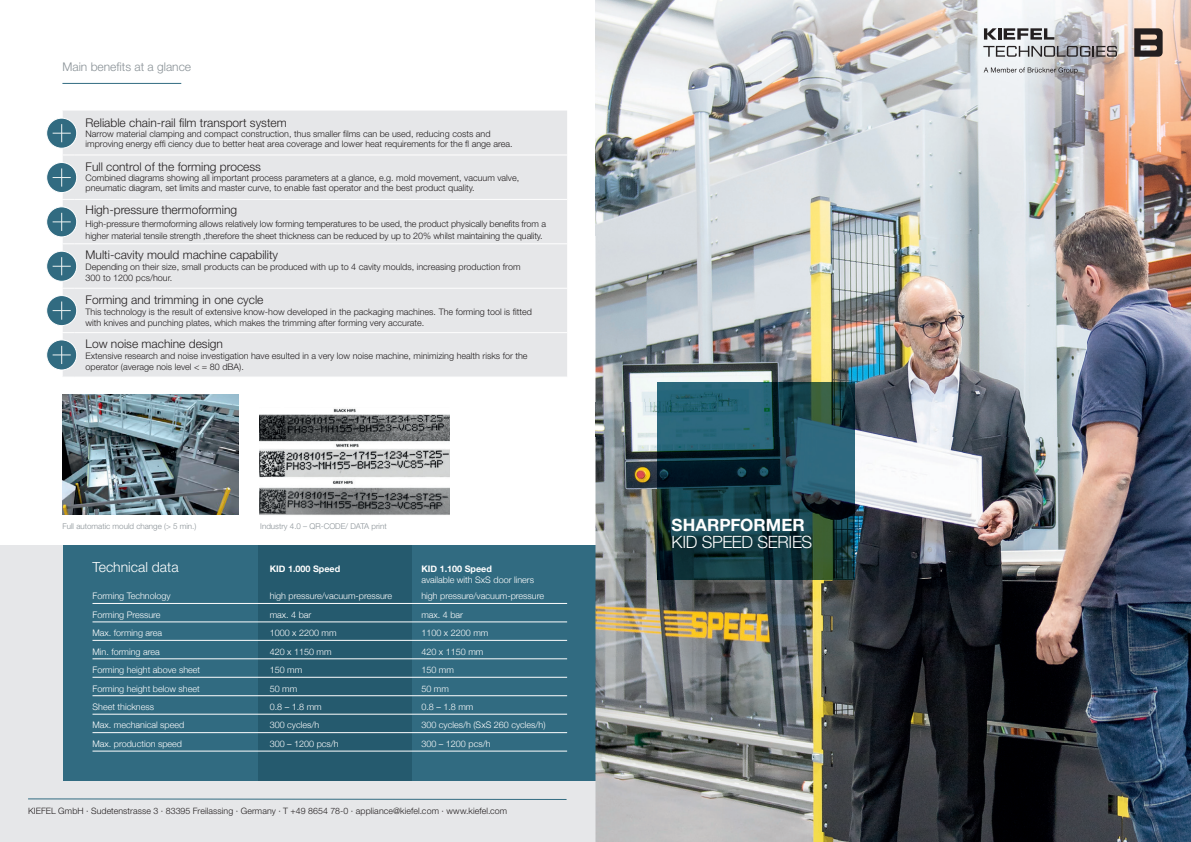
<style>
.page{position:relative;width:1191px;height:842px;background:#fff}
.page>*{position:absolute;margin:0;border:0;box-sizing:border-box;transform-origin:0 0}
.t1{font:300 17px "Helvetica Neue LT Std";letter-spacing:-.02em;color:#fff}
.t2{font:700 17px "Helvetica Neue LT Std";letter-spacing:.005em;color:#fff}
.t3{font:300 14px "Helvetica Neue LT Std";color:#fff}
.t4{font:300 12px "Helvetica Neue LT Std";color:#231f20}
.t5{font:300 12px "Helvetica Neue LT Std";color:#8a9297}
.t6{font:300 9px/10px "Helvetica Neue LT Std";color:#231f20}
.t7{font:300 9px "Helvetica Neue";color:#fff}
.t8{font:700 9px "Helvetica Neue";color:#fff}
.t9{font:300 8.8px "Helvetica Neue LT Std";letter-spacing:.01em;color:#231f20}
.t10{font:300 8px "Helvetica Neue LT Std";color:#8a9297}
</style>
<div class="page">
<div style="left:63px;top:111px;width:504px;height:266px;background:#e6e7e9"></div>
<hr style="left:74px;top:199px;width:493px;height:1px;background:#fff">
<hr style="left:74px;top:243px;width:493px;height:1px;background:#fff">
<hr style="left:74px;top:288px;width:493px;height:1px;background:#fff">
<hr style="left:74px;top:332px;width:493px;height:1px;background:#fff">
<hr style="left:74px;top:154px;width:493px;height:1px;background:#fff">
<svg style="left:47px;top:118px;width:30px;height:30px"></svg>
<div style="left:46px;top:118px;width:31px;height:31px;border:1px solid #fff;border-radius:50%"></div>
<svg style="left:53px;top:124px;width:18px;height:18px"></svg>
<svg style="left:47px;top:162px;width:30px;height:31px"></svg>
<div style="left:46px;top:162px;width:31px;height:31px;border:1px solid #fff;border-radius:50%"></div>
<svg style="left:53px;top:168px;width:18px;height:19px"></svg>
<div style="left:47px;top:207px;width:30px;height:30px;background:#316b81;border-radius:50%"></div>
<div style="left:46px;top:206px;width:31px;height:31px;border:1px solid #fff;border-radius:50%"></div>
<svg style="left:53px;top:213px;width:18px;height:18px"></svg>
<svg style="left:47px;top:251px;width:30px;height:30px"></svg>
<div style="left:46px;top:251px;width:31px;height:31px;border:1px solid #fff;border-radius:50%"></div>
<svg style="left:53px;top:257px;width:18px;height:18px"></svg>
<svg style="left:47px;top:296px;width:30px;height:30px"></svg>
<div style="left:46px;top:295px;width:31px;height:31px;border:1px solid #fff;border-radius:50%"></div>
<svg style="left:53px;top:301px;width:18px;height:19px"></svg>
<div style="left:47px;top:340px;width:30px;height:30px;background:#316b81;border-radius:50%"></div>
<div style="left:46px;top:339px;width:31px;height:31px;border:1px solid #fff;border-radius:50%"></div>
<svg style="left:53px;top:346px;width:18px;height:18px"></svg>
<div style="left:0;top:545px;width:595px;height:297px;background:#e6e7e9"></div>
<svg style="left:28px;top:798px;width:539px;height:2px"></svg>
<img style="left:63px;top:395px;width:175px;height:119px">
<img style="left:259px;top:408px;width:190px;height:107px">
<hr style="left:62px;top:83px;width:119px;height:1px;background:#316b81">
<div style="left:63px;top:545px;width:532px;height:235px;background:#316b81"></div>
<div style="left:258px;top:545px;width:153px;height:235px;background:#255a6e"></div>
<hr style="left:92px;top:603px;width:475px;height:1px;background:#fff">
<hr style="left:92px;top:622px;width:475px;height:1px;background:#fff">
<hr style="left:92px;top:640px;width:475px;height:1px;background:#fff">
<hr style="left:92px;top:659px;width:475px;height:1px;background:#fff">
<hr style="left:92px;top:677px;width:475px;height:1px;background:#fff">
<hr style="left:92px;top:695px;width:475px;height:1px;background:#fff">
<hr style="left:92px;top:714px;width:475px;height:1px;background:#fff">
<hr style="left:92px;top:732px;width:475px;height:1px;background:#fff">
<hr style="left:92px;top:751px;width:475px;height:1px;background:#fff">
<img style="left:595px;top:436px;width:596px;height:406px">
<img style="left:595px;top:0;width:491px;height:235px">
<img style="left:1086px;top:0;width:105px;height:436px">
<img style="left:595px;top:235px;width:350px;height:168px">
<img style="left:945px;top:235px;width:141px;height:201px">
<img style="left:595px;top:403px;width:63px;height:33px">
<img style="left:854px;top:403px;width:92px;height:33px">
<svg style="left:983px;top:67px;width:94px;height:7px"></svg>
<svg style="left:1134px;top:28px;width:28px;height:29px"></svg>
<svg style="left:983px;top:46px;width:134px;height:11px"></svg>
<svg style="left:984px;top:28px;width:70px;height:12px"></svg>
<img style="left:658px;top:383px;width:196px;height:197px">
<h3 class="t5" style="left:62px;top:59px;width:130px">Main benefits at a glance</h3>
<h3 class="t4" style="left:86px;top:115px;width:203px">Reliable chain-rail fi lm transport system</h3>
<p class="t6" style="left:86px;top:129px;width:429px">Narrow material clamping and compact construction, thus smaller films can be used, reducing costs and improving energy effi ciency due to better heat area coverage and lower heat requirements for the fl ange area.</p>
<h3 class="t4" style="left:86px;top:160px;width:177px">Full control of the forming process</h3>
<p class="t6" style="left:86px;top:173px;width:435px">Combined diagrams showing all important process parameters at a glance, e.g. mold movement, vacuum valve, pneumatic diagram, set limits and master curve, to enable fast operator and the best product quality.</p>
<h3 class="t4" style="left:86px;top:202px;width:153px">High-pressure thermoforming</h3>
<p class="t6" style="left:86px;top:218px;width:462px;line-height:12px">High-pressure thermoforming allows relatively low forming temperatures to be used, the product physically benefits from a higher material tensile strength ,therefore the sheet thickness can be reduced by up to 20% whilst maintaining the quality.</p>
<h3 class="t4" style="left:86px;top:248px;width:194px">Multi-cavity mould machine capability</h3>
<p class="t6" style="left:86px;top:261px;width:436px;line-height:11.2px">Depending on their size, small products can be produced with up to 4 cavity moulds, increasing production from<br>300 to 1200 pcs/hour.</p>
<h3 class="t4" style="left:86px;top:292px;width:179px">Forming and trimming in one cycle</h3>
<p class="t6" style="left:86px;top:306px;width:448px;line-height:11px">This technology is the result of extensive know-how developed in the packaging machines. The forming tool is fitted with knives and punching plates, which makes the trimming after forming very accurate.</p>
<h3 class="t4" style="left:86px;top:336px;width:139px">Low noise machine design</h3>
<p class="t6" style="left:86px;top:350px;width:443px;line-height:11px">Extensive research and noise investigation have esulted in a very low noise machine, minimizing health risks for the operator (average nois level &lt; = 80 dBA).</p>
<p class="t10" style="left:63px;top:521px;width:135px">Full automatic mould change (&gt; 5 min.)</p>
<p class="t10" style="left:260px;top:521px;width:128px">Industry 4.0 – QR-CODE/ DATA print</p>
<h2 class="t3" style="left:92px;top:558px;width:88px">Technical data</h2>
<p class="t8" style="left:270px;top:562px;width:72px">KID 1.000 Speed</p>
<p class="t8" style="left:421px;top:562px;width:72px">KID 1.100 Speed</p>
<p class="t7" style="left:421px;top:572px;width:114px">available with SxS door liners</p>
<p class="t7" style="left:92px;top:589px;width:80px">Forming Technology</p>
<p class="t7" style="left:270px;top:589px;width:124px">high pressure/vacuum-pressure</p>
<p class="t7" style="left:421px;top:589px;width:124px">high pressure/vacuum-pressure</p>
<p class="t7" style="left:92px;top:607px;width:70px">Forming Pressure</p>
<p class="t7" style="left:270px;top:607px;width:43px">max. 4 bar</p>
<p class="t7" style="left:421px;top:607px;width:43px">max. 4 bar</p>
<p class="t7" style="left:92px;top:626px;width:71px">Max. forming area</p>
<p class="t7" style="left:270px;top:626px;width:68px">1000 x 2200 mm</p>
<p class="t7" style="left:421px;top:626px;width:68px">1100 x 2200 mm</p>
<p class="t7" style="left:92px;top:644px;width:69px">Min. forming area</p>
<p class="t7" style="left:270px;top:644px;width:63px">420 x 1150 mm</p>
<p class="t7" style="left:421px;top:644px;width:63px">420 x 1150 mm</p>
<p class="t7" style="left:92px;top:663px;width:109px">Forming height above sheet</p>
<p class="t7" style="left:270px;top:663px;width:34px">150 mm</p>
<p class="t7" style="left:421px;top:663px;width:34px">150 mm</p>
<p class="t7" style="left:92px;top:681px;width:109px">Forming height below sheet</p>
<p class="t7" style="left:270px;top:681px;width:29px">50 mm</p>
<p class="t7" style="left:421px;top:681px;width:29px">50 mm</p>
<p class="t7" style="left:92px;top:699px;width:63px">Sheet thickness</p>
<p class="t7" style="left:270px;top:699px;width:54px">0.8 – 1.8 mm</p>
<p class="t7" style="left:421px;top:699px;width:54px">0.8 – 1.8 mm</p>
<p class="t7" style="left:92px;top:718px;width:93px">Max. mechanical speed</p>
<p class="t7" style="left:270px;top:718px;width:51px">300 cycles/h</p>
<p class="t7" style="left:421px;top:718px;width:126px">300 cycles/h (SxS 260 cycles/h)</p>
<p class="t7" style="left:92px;top:736px;width:91px">Max. production speed</p>
<p class="t7" style="left:270px;top:736px;width:71px">300 – 1200 pcs/h</p>
<p class="t7" style="left:421px;top:736px;width:71px">300 – 1200 pcs/h</p>
<p class="t9" style="left:28px;top:805px;width:481px">KIEFEL GmbH · Sudetenstrasse 3 · 83395 Freilassing · Germany · T +49 8654 78-0 · appliance@kiefel.com · www.kiefel.com</p>
<h1 class="t2" style="left:671px;top:514px;width:135px">SHARPFORMER</h1>
<h1 class="t1" style="left:671px;top:531px;width:142px">KID SPEED SERIES</h1>
</div>
